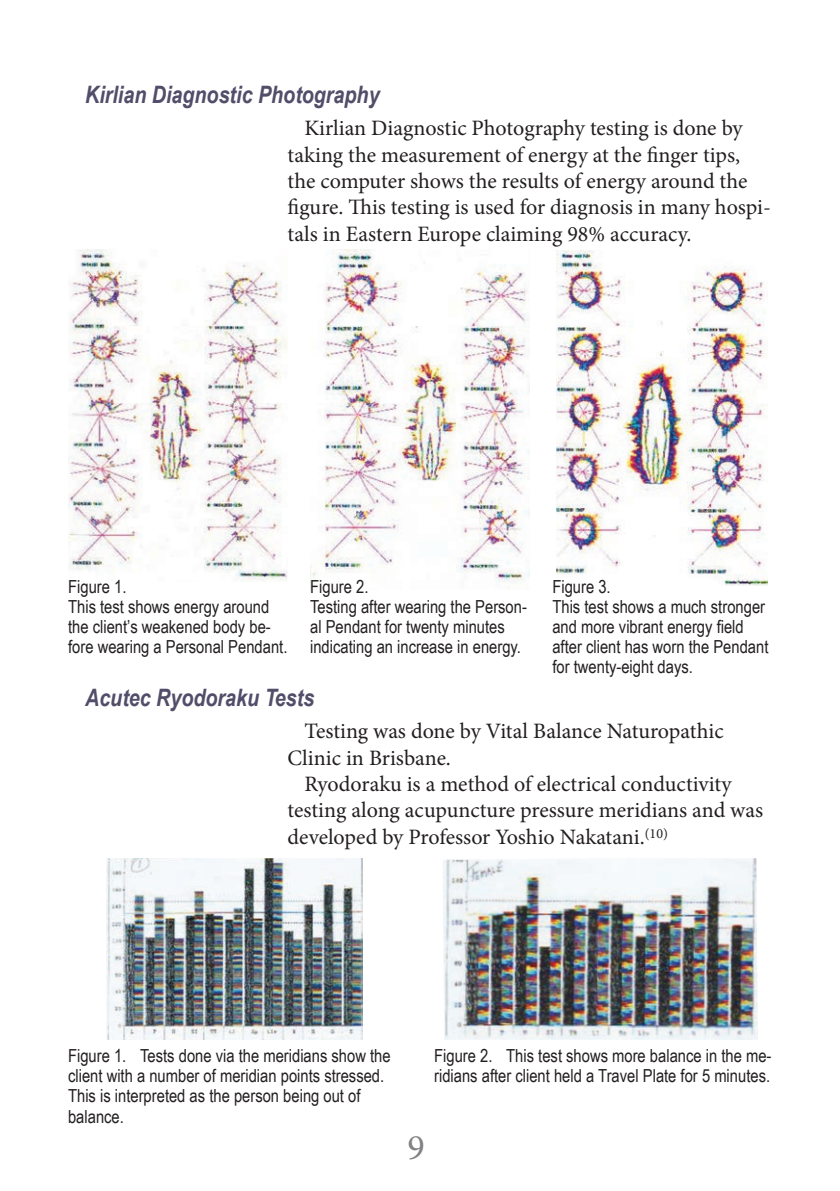
<style>
.page{position:relative;width:840px;height:1191px;background:#fff}
.page>*{position:absolute;margin:0;border:0;box-sizing:border-box;transform-origin:0 0}
.t1{font:36px "Minion Pro";color:#808285}
.t2{font:italic 700 24px "Arial Narrow";color:#524d69}
.t3{font:22px/26.4px "Minion Pro";color:#231f20}
.t4{font:18px/20px "Arial Narrow";color:#231f20}
</style>
<div class="page">
<img style="left:106px;top:858px;width:256px;height:181px">
<img style="left:443px;top:858px;width:314px;height:181px">
<img style="left:310px;top:249px;width:219px;height:340px">
<img style="left:556px;top:250px;width:211px;height:335px">
<img style="left:68px;top:249px;width:219px;height:332px">
<h2 class="t2" style="left:85px;top:80px;width:296px">Kirlian Diagnostic Photography</h2>
<p class="t3" style="left:287px;top:115px;width:484px;text-indent:17px">Kirlian Diagnostic Photography testing is done by taking the measurement of energy at the finger tips, the computer shows the results of energy around the figure. This testing is used for diagnosis in many hospi&shy;tals in Eastern Europe claiming 98% accuracy.</p>
<p class="t4" style="left:68px;top:576px;width:221px">Figure 1.<br>This test shows energy around the client’s weakened body be&shy;fore wearing a Personal Pendant.</p>
<p class="t4" style="left:310px;top:576px;width:218px">Figure 2.<br>Testing after wearing the Person&shy;al Pendant for twenty minutes indicating an increase in energy.</p>
<p class="t4" style="left:552px;top:576px;width:217px">Figure 3.<br>This test shows a much stronger and more vibrant energy field after client has worn the Pendant for twenty-eight days.</p>
<h2 class="t2" style="left:85px;top:683px;width:230px">Acutec Ryodoraku Tests</h2>
<p class="t3" style="left:287px;top:718px;width:437px;text-indent:17px">Testing was done by Vital Balance Naturopathic<br>Clinic in Brisbane.</p>
<p class="t3" style="left:287px;top:771px;width:476px;text-indent:17px">Ryodoraku is a method of electrical conductivity testing along acupuncture pressure meridians and was developed by Professor Yoshio Nakatani.<sup>(10)</sup></p>
<p class="t4" style="left:68px;top:1045px;width:324px">Figure 1. Tests done via the meridians show the client with a number of meridian points stressed.<br>This is interpreted as the person being out of balance.</p>
<p class="t4" style="left:434px;top:1045px;width:339px">Figure 2. This test shows more balance in the me&shy;ridians after client held a Travel Plate for 5 minutes.</p>
<h1 class="t1" style="left:407px;top:1123px;width:19px">9</h1>
</div>
